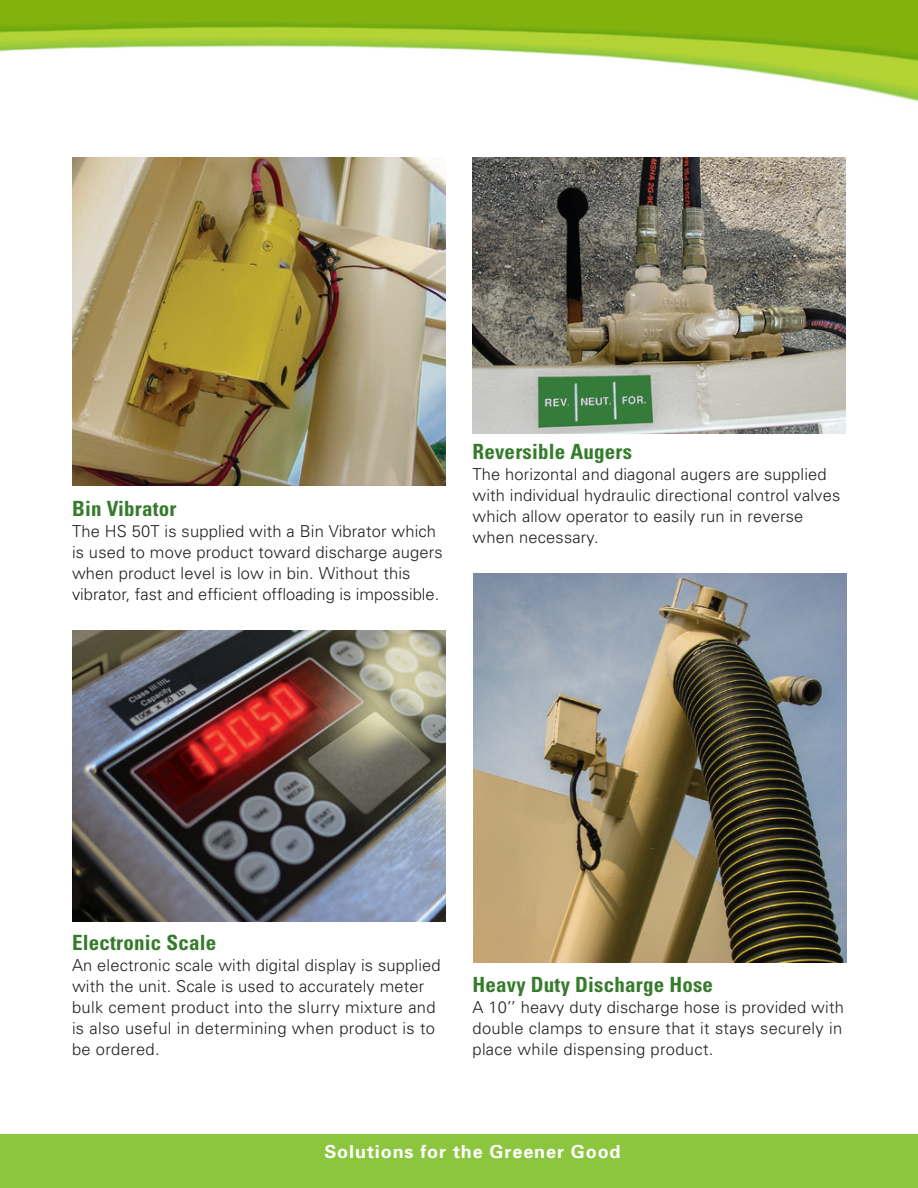
<style>
.page{position:relative;width:918px;height:1188px;background:#fff}
.page>*{position:absolute;margin:0;border:0;box-sizing:border-box;transform-origin:0 0}
.t1{font:700 condensed 21px "Univers";letter-spacing:.01em;color:#357b2b}
.t2{font:700 18px "Univers";letter-spacing:.05em;color:#fff}
.t3{font:300 16.5px/21px "Univers";letter-spacing:.01em;color:#231f20}
</style>
<div class="page">
<div style="left:0;top:1134px;width:918px;height:54px;background:#8bc63e"></div>
<img style="left:0;top:0;width:918px;height:102px">
<img style="left:72px;top:158px;width:374px;height:328px">
<img style="left:472px;top:158px;width:374px;height:276px">
<img style="left:72px;top:630px;width:374px;height:292px">
<img style="left:473px;top:573px;width:374px;height:390px">
<p class="t1" style="left:72px;top:496px;width:106px">Bin Vibrator</p>
<p class="t3" style="left:72px;top:520px;width:372px">The HS 50T is supplied with a Bin Vibrator which is used to move product toward discharge augers when product level is low in bin. Without this vibrator, fast and efficient offloading is impossible.</p>
<p class="t1" style="left:472px;top:439px;width:161px">Reversible Augers</p>
<p class="t3" style="left:472px;top:464px;width:369px">The horizontal and diagonal augers are supplied with individual hydraulic directional control valves which allow operator to easily run in reverse when necessary.</p>
<p class="t1" style="left:72px;top:929px;width:146px">Electronic Scale</p>
<p class="t3" style="left:72px;top:954px;width:370px">An electronic scale with digital display is supplied with the unit. Scale is used to accurately meter bulk cement product into the slurry mixture and is also useful in determining when product is to be ordered.</p>
<p class="t1" style="left:472px;top:972px;width:242px">Heavy Duty Discharge Hose</p>
<p class="t3" style="left:472px;top:996px;width:373px;text-align:justify">A 10’’ heavy duty discharge hose is provided with double clamps to ensure that it stays securely in place while dispensing product.</p>
<p class="t2" style="left:324px;top:1140px;width:298px">Solutions for the Greener Good</p>
</div>
